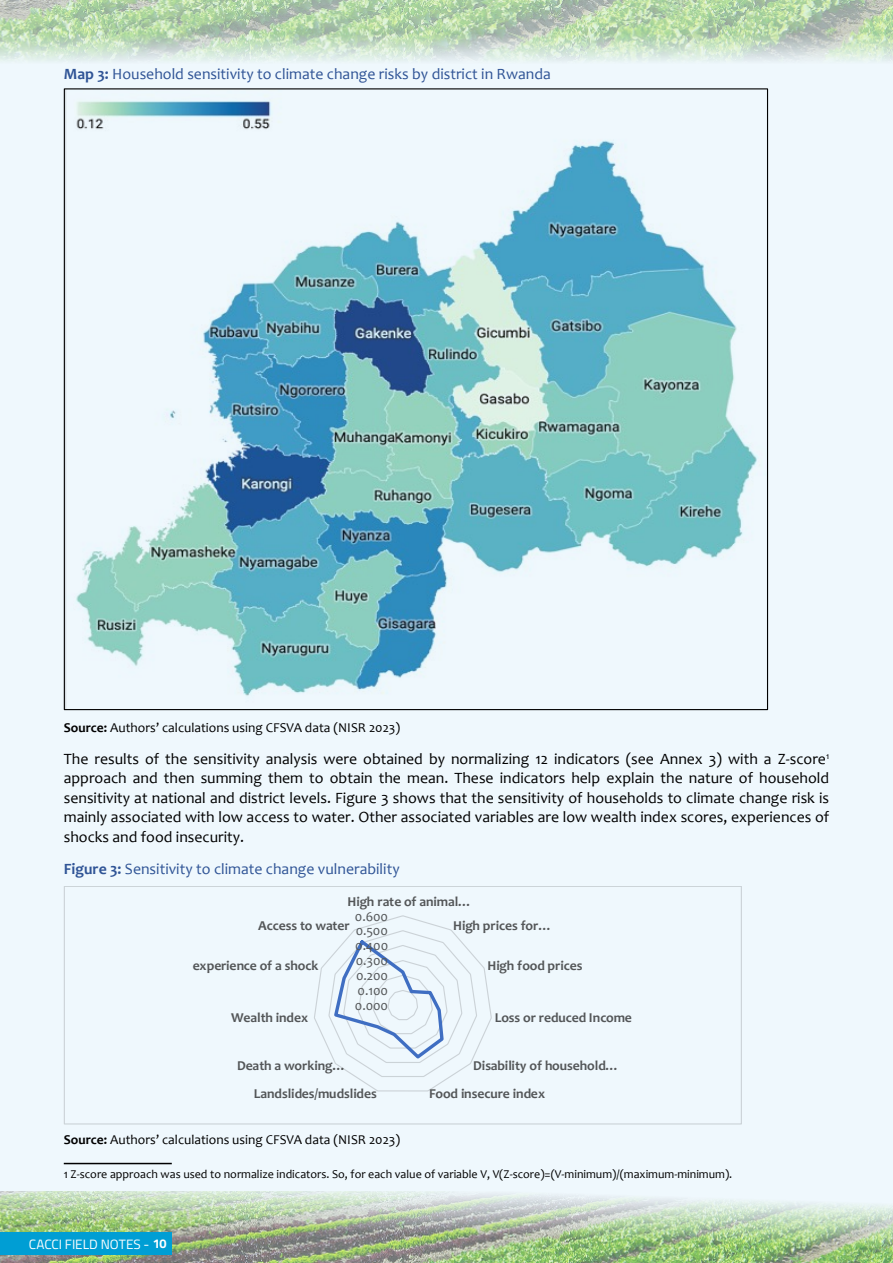
<style>
.page{position:relative;width:893px;height:1263px;background:#eff8fd}
.page>*{position:absolute;margin:0;border:0;box-sizing:border-box;transform-origin:0 0}
.t1{font:15.75px/19.5px "Candara";color:#000;text-align:justify}
.t2{font:15.75px "Candara";color:#2f5496}
.t3{font:700 13.65px/24.2px "Candara";letter-spacing:-.005em;color:#595959}
.t4{font:13.65px "Candara";letter-spacing:-.005em;color:#595959}
.t5{font:13.5px "Candara";color:#000}
.t6{font:13.5px "Titillium Web";color:#fff}
.t7{font:12px "Candara";color:#000}
.s1{font-weight:700}
.s2{font-weight:700;font-size:12.75px}
</style>
<div class="page">
<img style="left:0;top:1192px;width:893px;height:71px">
<img style="left:0;top:0;width:893px;height:61px">
<div style="left:0;top:1232px;width:171px;height:22px;background:#009ed4"></div>
<hr style="left:64px;top:1163px;width:108px;height:1px;background:#000">
<img style="left:66px;top:101px;width:692px;height:595px">
<svg style="left:314px;top:915px;width:178px;height:177px"></svg>
<div style="left:64px;top:886px;width:678px;height:238px;border:1px solid #d9d9d9"></div>
<p class="t2" style="left:64px;top:64px;width:489px"><span class="s1">Map 3:</span> Household sensitivity to climate change risks by district in Rwanda</p>
<p class="t5" style="left:64px;top:719px;width:338px"><span class="s1">Source:</span> Authors’ calculations using CFSVA data (NISR 2023)</p>
<p class="t1" style="left:64px;top:749px;width:767px">The results of the sensitivity analysis were obtained by normalizing 12 indicators (see Annex 3) with a Z-score<sup>1 </sup>approach and then summing them to obtain the mean. These indicators help explain the nature of household sensitivity at national and district levels. Figure 3 shows that the sensitivity of households to climate change risk is mainly associated with low access to water. Other associated variables are low wealth index scores, experiences of shocks and food insecurity.</p>
<p class="t2" style="left:64px;top:859px;width:337px"><span class="s1">Figure 3:</span> Sensitivity to climate change vulnerability</p>
<p class="t3" style="left:453px;top:889px;width:101px;text-indent:-106px">High rate of animal…<br>High prices for…</p>
<p class="t3" style="left:487px;top:953px;width:97px">High food prices</p>
<p class="t3" style="left:495px;top:1005px;width:139px">Loss or reduced Income</p>
<p class="t3" style="left:473px;top:1053px;width:148px">Disability of household…</p>
<p class="t3" style="left:254px;top:1081px;width:124px">Landslides/mudslides</p>
<p class="t3" style="left:429px;top:1081px;width:118px">Food insecure index</p>
<p class="t4" style="left:355px;top:908px;width:35px">0.600</p>
<p class="t3" style="left:258px;top:914px;width:93px">Access to water</p>
<p class="t4" style="left:356px;top:922px;width:34px">0.500</p>
<p class="t4" style="left:355px;top:937px;width:35px">0.400</p>
<p class="t4" style="left:356px;top:952px;width:34px">0.300</p>
<p class="t3" style="left:193px;top:953px;width:127px">experience of a shock</p>
<p class="t4" style="left:356px;top:967px;width:33px">0.200</p>
<p class="t4" style="left:358px;top:982px;width:32px">0.100</p>
<p class="t4" style="left:355px;top:997px;width:35px">0.000</p>
<p class="t3" style="left:231px;top:1005px;width:78px">Wealth index</p>
<p class="t3" style="left:237px;top:1053px;width:111px">Death a working…</p>
<p class="t5" style="left:64px;top:1131px;width:338px"><span class="s1">Source:</span> Authors’ calculations using CFSVA data (NISR 2023)</p>
<p class="t7" style="left:64px;top:1166px;width:670px">1 Z-score approach was used to normalize indicators. So, for each value of variable V, V(Z-score)=(V-minimum)/(maximum-minimum).</p>
<p class="t6" style="left:29px;top:1234px;width:140px">CACCI FIELD NOTES - <span class="s2">10</span></p>
</div>
